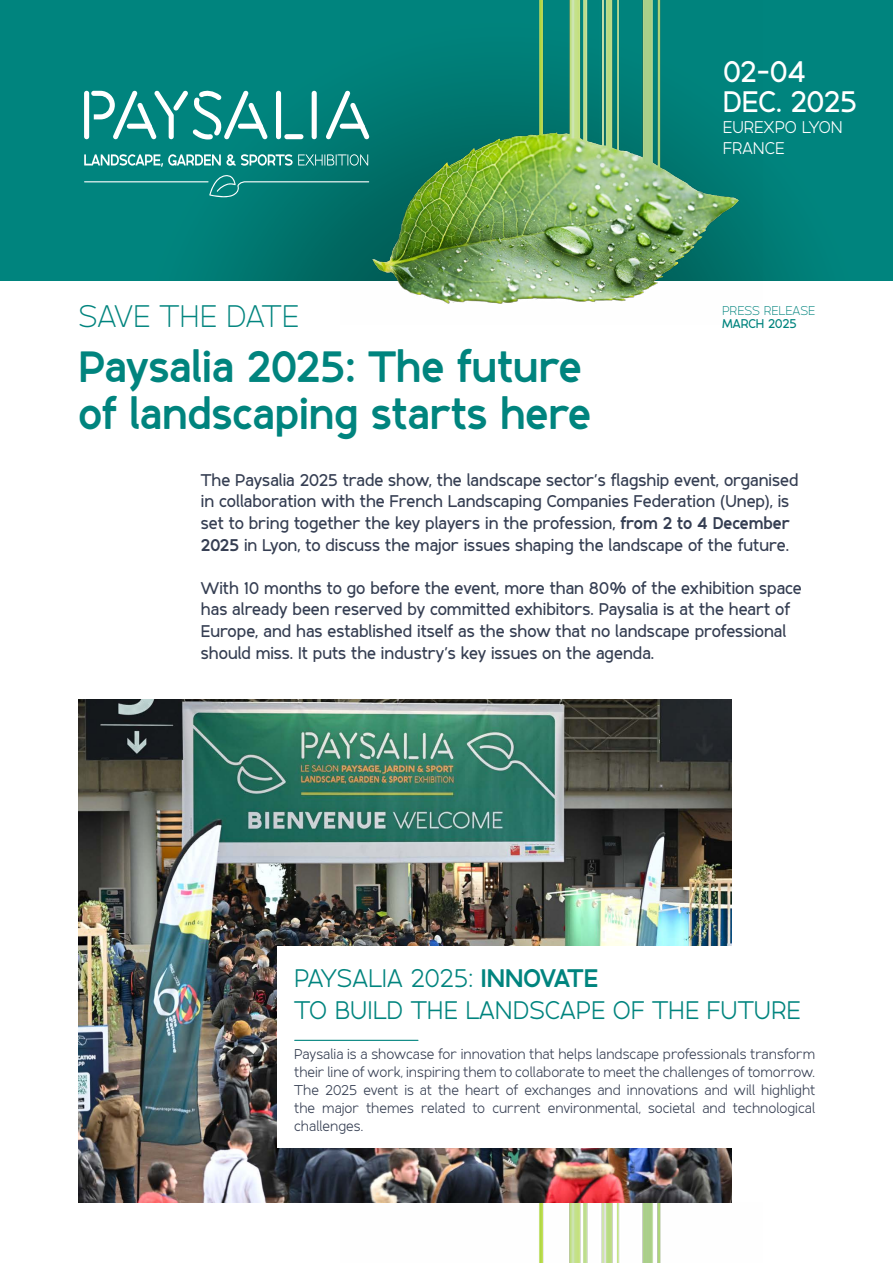
<style>
.page{position:relative;width:893px;height:1263px;background:#fff}
.page>*{position:absolute;margin:0;border:0;box-sizing:border-box;transform-origin:0 0}
.t1{font:900 46.5px/46.5px "Lite On";color:#00847e}
.t2{font:300 33px "Lite On";color:#00847e}
.t3{font:700 31.5px/30px "Lite On";letter-spacing:-.03em;color:#fff}
.t4{font:27px/32.4px "Lite On";color:#00847e}
.t5{font:700 18px/21.6px "Lite On";color:#353e52}
.t6{font:18px/21px "Lite On";color:#fff}
.t7{font:15px/18px "Lite On";color:#353e52;text-align:justify}
.t8{font:300 13.5px "Lite On";color:#00847e}
.t9{font:700 13.5px "Lite On";color:#00847e}
.s1{font-weight:900}
</style>
<div class="page">
<img style="left:0;top:0;width:893px;height:281px">
<img style="left:340px;top:0;width:423px;height:304px">
<img style="left:340px;top:1202px;width:392px;height:61px">
<img style="left:78px;top:699px;width:653px;height:503px">
<div style="left:277px;top:946px;width:555px;height:202px;background:#fff"></div>
<hr style="left:294px;top:1040px;width:124px;height:1px;background:#00847e">
<div style="left:84px;top:91px;width:5px;height:48px;background:#fff;border-radius:3px"></div>
<div style="left:276px;top:91px;width:5px;height:48px;background:#fff;border-radius:3px"></div>
<div style="left:312px;top:91px;width:5px;height:48px;background:#fff;border-radius:3px"></div>
<svg style="left:326px;top:90px;width:44px;height:49px"></svg>
<div style="left:340px;top:124px;width:25px;height:5px;background:#fff;border-radius:3px"></div>
<div style="left:284px;top:134px;width:19px;height:5px;background:#fff;border-radius:3px"></div>
<svg style="left:91px;top:89px;width:177px;height:50px"></svg>
<svg style="left:84px;top:154px;width:284px;height:13px;background:#53a8a4"></svg>
<svg style="left:209px;top:175px;width:160px;height:23px;background:#12817b"></svg>
<hr style="left:84px;top:181px;width:125px;height:1px;background:#fff">
<h2 class="t2" style="left:78px;top:299px;width:222px">SAVE THE DATE</h2>
<h1 class="t1" style="left:78px;top:343px;width:514px">Paysalia 2025: The future of landscaping starts here</h1>
<h3 class="t3" style="left:723px;top:56px;width:136px">02-04<br>DEC. 2025</h3>
<p class="t6" style="left:723px;top:117px;width:121px">EUREXPO LYON<br>FRANCE</p>
<p class="t8" style="left:722px;top:303px;width:95px">PRESS RELEASE</p>
<p class="t9" style="left:722px;top:316px;width:76px">MARCH 2025</p>
<p class="t5" style="left:201px;top:469px;width:599px">The Paysalia 2025 trade show, the landscape sector’s flagship event, organised in collaboration with the French Landscaping Companies Federation (Unep), is set to bring together the key players in the profession, <span class="s1">from 2 to 4 December 2025</span> in Lyon, to discuss the major issues shaping the landscape of the future.</p>
<p class="t5" style="left:201px;top:577px;width:602px">With 10 months to go before the event, more than 80% of the exhibition space has already been reserved by committed exhibitors. Paysalia is at the heart of Europe, and has established itself as the show that no landscape professional should miss. It puts the industry’s key issues on the agenda.</p>
<h3 class="t4" style="left:294px;top:961px;width:508px">PAYSALIA 2025: <span class="s1">INNOVATE<br></span>TO BUILD THE LANDSCAPE OF THE FUTURE</h3>
<p class="t7" style="left:294px;top:1045px;width:522px">Paysalia is a showcase for innovation that helps landscape professionals transform their line of work, inspiring them to collaborate to meet the challenges of tomorrow.<br>The 2025 event is at the heart of exchanges and innovations and will highlight the major themes related to current environmental, societal and technological challenges.</p>
</div>
